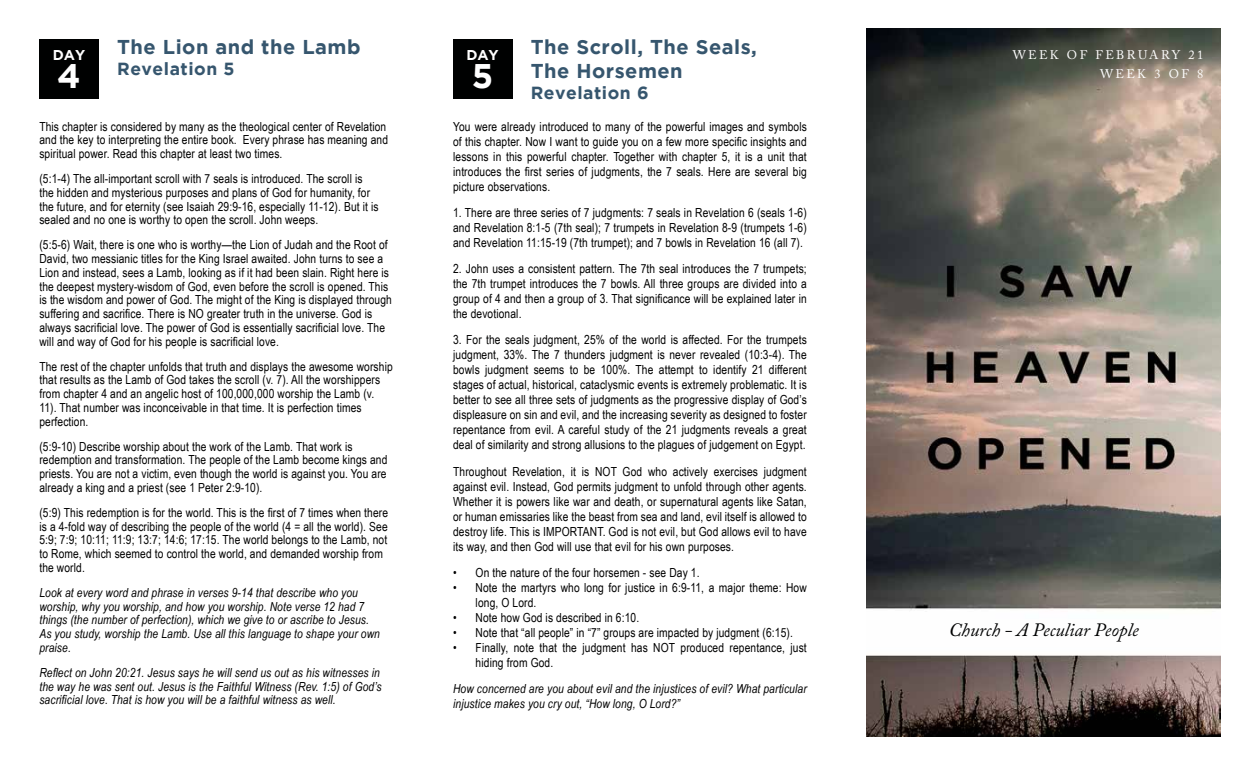
<style>
.page{position:relative;width:1260px;height:765px;background:#fff}
.page>*{position:absolute;margin:0;border:0;box-sizing:border-box;transform-origin:0 0}
.t1{font:700 34.12px "Gotham";color:#fff}
.t2{font:700 20px/24px "Gotham";letter-spacing:.025em;color:#36566e}
.t3{font:italic 18.75px "Adobe Caslon Pro";color:#000101}
.t4{font:700 17.5px "Gotham";letter-spacing:.03em;color:#36566e}
.t5{font:700 14.25px "Gotham";color:#fff}
.t6{font:12.5px/13.8px "Arial Narrow";letter-spacing:.01em;color:#000101}
.t7{font:italic 12.5px/13.8px "Arial Narrow";letter-spacing:.01em;color:#000101}
.t8{font:12.5px/18.8px "Adobe Caslon Pro";letter-spacing:.195em;color:#fff;text-align:right}
</style>
<div class="page">
<img style="left:867px;top:29px;width:354px;height:707px">
<div style="left:39px;top:39px;width:60px;height:60px;background:#000101"></div>
<div style="left:453px;top:39px;width:59px;height:60px;background:#000101"></div>
<p class="t5" style="left:53px;top:47px;width:34px">DAY</p>
<h1 class="t1" style="left:57px;top:57px;width:25px">4</h1>
<h2 class="t2" style="left:117px;top:34px;width:245px">The Lion and the Lamb</h2>
<h3 class="t4" style="left:117px;top:59px;width:119px">Revelation 5</h3>
<p class="t5" style="left:466px;top:47px;width:34px">DAY</p>
<h1 class="t1" style="left:472px;top:57px;width:23px">5</h1>
<h2 class="t2" style="left:531px;top:34px;width:228px">The Scroll, The Seals,<br>The Horsemen</h2>
<h3 class="t4" style="left:531px;top:83px;width:119px">Revelation 6</h3>
<p class="t8" style="left:1013px;top:45px;width:192px">WEEK OF FEBRUARY 21<br>WEEK 3 OF 8</p>
<p class="t6" style="left:39px;top:119px;width:350px">This chapter is considered by many as the theological center of Revelation and the key to interpreting the entire book. Every phrase has meaning and spiritual power. Read this chapter at least two times.</p>
<p class="t6" style="left:39px;top:171px;width:341px">(5:1-4) The all-important scroll with 7 seals is introduced. The scroll is the hidden and mysterious purposes and plans of God for humanity, for the future, and for eternity (see Isaiah 29:9-16, especially 11-12). But it is sealed and no one is worthy to open the scroll. John weeps.</p>
<p class="t6" style="left:39px;top:238px;width:354px">(5:5-6) Wait, there is one who is worthy—the Lion of Judah and the Root of David, two messianic titles for the King Israel awaited. John turns to see a Lion and instead, sees a Lamb, looking as if it had been slain. Right here is the deepest mystery-wisdom of God, even before the scroll is opened. This is the wisdom and power of God. The might of the King is displayed through suffering and sacrifice. There is NO greater truth in the universe. God is always sacrificial love. The power of God is essentially sacrificial love. The will and way of God for his people is sacrificial love.</p>
<p class="t6" style="left:39px;top:359px;width:355px">The rest of the chapter unfolds that truth and displays the awesome worship that results as the Lamb of God takes the scroll (v. 7). All the worshippers from chapter 4 and an angelic host of 100,000,000 worship the Lamb (v.<br>11). That number was inconceivable in that time. It is perfection times perfection.</p>
<p class="t6" style="left:39px;top:439px;width:350px">(5:9-10) Describe worship about the work of the Lamb. That work is redemption and transformation. The people of the Lamb become kings and priests. You are not a victim, even though the world is against you. You are already a king and a priest (see 1 Peter 2:9-10).</p>
<p class="t6" style="left:39px;top:505px;width:350px">(5:9) This redemption is for the world. This is the first of 7 times when there is a 4-fold way of describing the people of the world (4 = all the world). See 5:9; 7:9; 10:11; 11:9; 13:7; 14:6; 17:15. The world belongs to the Lamb, not to Rome, which seemed to control the world, and demanded worship from the world.</p>
<p class="t7" style="left:39px;top:585px;width:342px">Look at every word and phrase in verses 9-14 that describe who you worship, why you worship, and how you worship. Note verse 12 had 7 things (the number of perfection), which we give to or ascribe to Jesus.<br>As you study, worship the Lamb. Use all this language to shape your own praise.</p>
<p class="t7" style="left:39px;top:665px;width:344px">Reflect on John 20:21. Jesus says he will send us out as his witnesses in the way he was sent out. Jesus is the Faithful Witness (Rev. 1:5) of God’s sacrificial love. That is how you will be a faithful witness as well.</p>
<p class="t6" style="left:453px;top:118px;width:355px;line-height:15px;text-align:justify">You were already introduced to many of the powerful images and symbols of this chapter. Now I want to guide you on a few more specific insights and lessons in this powerful chapter. Together with chapter 5, it is a unit that introduces the first series of judgments, the 7 seals. Here are several big picture observations.</p>
<p class="t6" style="left:453px;top:204px;width:355px;line-height:15px;text-align:justify">1. There are three series of 7 judgments: 7 seals in Revelation 6 (seals 1-6) and Revelation 8:1-5 (7th seal); 7 trumpets in Revelation 8-9 (trumpets 1-6) and Revelation 11:15-19 (7th trumpet); and 7 bowls in Revelation 16 (all 7).</p>
<p class="t6" style="left:453px;top:261px;width:355px;line-height:15px;text-align:justify">2. John uses a consistent pattern. The 7th seal introduces the 7 trumpets; the 7th trumpet introduces the 7 bowls. All three groups are divided into a group of 4 and then a group of 3. That significance will be explained later in the devotional.</p>
<p class="t6" style="left:453px;top:332px;width:355px;line-height:15px;text-align:justify">3. For the seals judgment, 25% of the world is affected. For the trumpets judgment, 33%. The 7 thunders judgment is never revealed (10:3-4). The bowls judgment seems to be 100%. The attempt to identify 21 different stages of actual, historical, cataclysmic events is extremely problematic. It is better to see all three sets of judgments as the progressive display of God’s displeasure on sin and evil, and the increasing severity as designed to foster repentance from evil. A careful study of the 21 judgments reveals a great deal of similarity and strong allusions to the plagues of judgement on Egypt.</p>
<p class="t6" style="left:453px;top:463px;width:355px;line-height:15px;text-align:justify">Throughout Revelation, it is NOT God who actively exercises judgment against evil. Instead, God permits judgment to unfold through other agents.<br>Whether it is powers like war and death, or supernatural agents like Satan, or human emissaries like the beast from sea and land, evil itself is allowed to destroy life. This is IMPORTANT. God is not evil, but God allows evil to have its way, and then God will use that evil for his own purposes.</p>
<p class="t6" style="left:453px;top:565px;width:248px">• On the nature of the four horsemen - see Day 1.</p>
<p class="t6" style="left:476px;top:579px;width:333px;line-height:15px;text-indent:-22px">• Note the martyrs who long for justice in 6:9-11, a major theme: How long, O Lord.</p>
<p class="t6" style="left:453px;top:610px;width:188px">• Note how God is described in 6:10.</p>
<p class="t6" style="left:453px;top:625px;width:341px">• Note that “all people” in “7” groups are impacted by judgment (6:15).</p>
<p class="t6" style="left:476px;top:639px;width:333px;line-height:15px;text-indent:-22px">• Finally, note that the judgment has NOT produced repentance, just hiding from God.</p>
<p class="t7" style="left:453px;top:681px;width:355px;line-height:15px">How concerned are you about evil and the injustices of evil? What particular injustice makes you cry out, “How long, O Lord?”</p>
<h3 class="t3" style="left:949px;top:619px;width:191px">Church - A Peculiar People</h3>
</div>
